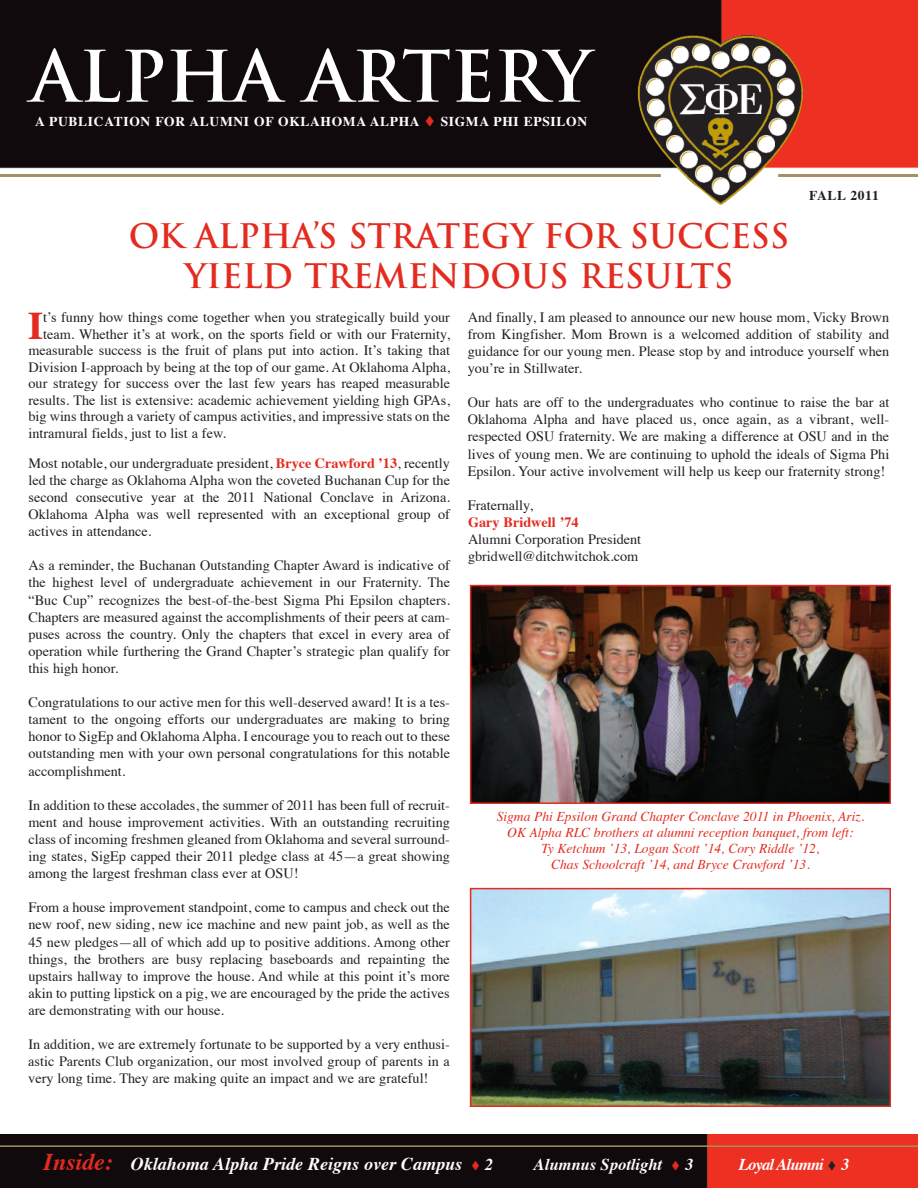
<style>
.page{position:relative;width:918px;height:1188px;background:#fff}
.page>*{position:absolute;margin:0;border:0;box-sizing:border-box;transform-origin:0 0}
.t1{font:700 69px "Trajan";color:#fff}
.t2{font:700 39.15px "Times";color:#e32b20}
.t3{font:700 33px/39.6px "Trajan";color:#e32b20;text-align:center}
.t4{font:italic 700 18px "Times";color:#fff}
.t5{font:italic 700 16.5px "Times";color:#fff}
.t6{font:italic 700 16.5px "Times";letter-spacing:-.05em;color:#fff}
.t7{font:14.25px/17.1px "Times";color:#231f20;text-align:justify}
.t8{font:700 14.25px "Times";color:#e32b20}
.t9{font:italic 13.5px/16.2px "Times";color:#e32b20;text-align:center}
.t10{font:700 13.5px "Times";letter-spacing:.05em;color:#fff}
.t11{font:700 13.5px "Times";letter-spacing:.05em;color:#231f20}
.s1{color:#e32b20}
.s2{font-weight:700;color:#e32b20}
.s3{font-size:24px;color:#e32b20}
.s4{font-size:16.5px}
.s5{color:#231f20}
</style>
<div class="page">
<img style="left:0;top:0;width:918px;height:169px">
<hr style="left:0;top:174px;width:661px;height:3px;background:#a29161">
<img style="left:0;top:1134px;width:918px;height:54px">
<hr style="left:0;top:1145px;width:918px;height:2px;background:#a29161">
<hr style="left:778px;top:174px;width:140px;height:3px;background:#a29161">
<img style="left:638px;top:35px;width:165px;height:170px">
<img style="left:473px;top:588px;width:415px;height:213px">
<div style="left:470px;top:585px;width:421px;height:219px;border:2px solid #e32b20"></div>
<img style="left:473px;top:891px;width:415px;height:213px">
<div style="left:470px;top:888px;width:421px;height:219px;border:2px solid #e32b20"></div>
<h1 class="t1" style="left:31px;top:37px;width:562px">ALPHA ARTERY</h1>
<p class="t10" style="left:35px;top:115px;width:553px">A PUBLICATION FOR ALUMNI OF OKLAHOMA ALPHA <span class="s1">▼</span> SIGMA PHI EPSILON</p>
<h3 class="t3" style="left:129px;top:217px;width:662px">OK ALPHA’S STRATEGY FOR SUCCESS<br>YIELD TREMENDOUS RESULTS</h3>
<p class="t11" style="left:809px;top:190px;width:71px">FALL 2011</p>
<h2 class="t2" style="left:28px;top:309px;width:17px">I</h2>
<p class="t7" style="left:43px;top:310px;width:408px">t’s funny how things come together when you strategically build your</p>
<p class="t7" style="left:43px;top:327px;width:408px">team. Whether it’s at work, on the sports field or with our Fraternity,</p>
<p class="t7" style="left:28px;top:343px;width:423px">measurable success is the fruit of plans put into action. It’s taking that</p>
<p class="t7" style="left:28px;top:360px;width:423px">Division I-approach by being at the top of our game. At Oklahoma Alpha,</p>
<p class="t7" style="left:28px;top:376px;width:423px">our strategy for success over the last few years has reaped measurable</p>
<p class="t7" style="left:28px;top:393px;width:423px">results. The list is extensive: academic achievement yielding high GPAs,</p>
<p class="t7" style="left:28px;top:409px;width:423px">big wins through a variety of campus activities, and impressive stats on the</p>
<p class="t7" style="left:28px;top:426px;width:199px">intramural fields, just to list a few.</p>
<p class="t7" style="left:28px;top:456px;width:423px">Most notable, our undergraduate president, <span class="s2">BRYCE CRAWFORD ’13</span>, recently led the charge as Oklahoma Alpha won the coveted Buchanan Cup for the second consecutive year at the 2011 National Conclave in Arizona.<br>Oklahoma Alpha was well represented with an exceptional group of actives in attendance.</p>
<p class="t7" style="left:28px;top:558px;width:423px">As a reminder, the Buchanan Outstanding Chapter Award is indicative of the highest level of undergraduate achievement in our Fraternity. The “Buc Cup” recognizes the best-of-the-best Sigma Phi Epsilon chapters.<br>Chapters are measured against the accomplishments of their peers at cam&shy;puses across the country. Only the chapters that excel in every area of operation while furthering the Grand Chapter’s strategic plan qualify for this high honor.</p>
<p class="t7" style="left:28px;top:695px;width:423px">Congratulations to our active men for this well-deserved award! It is a tes&shy;tament to the ongoing efforts our undergraduates are making to bring honor to SigEp and Oklahoma Alpha. I encourage you to reach out to these outstanding men with your own personal congratulations for this notable accomplishment.</p>
<p class="t7" style="left:28px;top:798px;width:423px">In addition to these accolades, the summer of 2011 has been full of recruit&shy;ment and house improvement activities. With an outstanding recruiting class of incoming freshmen gleaned from Oklahoma and several surround&shy;ing states, SigEp capped their 2011 pledge class at 45—a great showing among the largest freshman class ever at OSU!</p>
<p class="t7" style="left:28px;top:900px;width:423px">From a house improvement standpoint, come to campus and check out the new roof, new siding, new ice machine and new paint job, as well as the 45 new pledges—all of which add up to positive additions. Among other things, the brothers are busy replacing baseboards and repainting the upstairs hallway to improve the house. And while at this point it’s more akin to putting lipstick on a pig, we are encouraged by the pride the actives are demonstrating with our house.</p>
<p class="t7" style="left:28px;top:1037px;width:423px">In addition, we are extremely fortunate to be supported by a very enthusi&shy;astic Parents Club organization, our most involved group of parents in a very long time. They are making quite an impact and we are grateful!</p>
<p class="t7" style="left:468px;top:310px;width:423px">And finally, I am pleased to announce our new house mom, Vicky Brown from Kingfisher. Mom Brown is a welcomed addition of stability and guidance for our young men. Please stop by and introduce yourself when you’re in Stillwater.</p>
<p class="t7" style="left:468px;top:395px;width:423px">Our hats are off to the undergraduates who continue to raise the bar at Oklahoma Alpha and have placed us, once again, as a vibrant, well&shy;respected OSU fraternity. We are making a difference at OSU and in the lives of young men. We are continuing to uphold the ideals of Sigma Phi Epsilon. Your active involvement will help us keep our fraternity strong!</p>
<p class="t7" style="left:468px;top:498px;width:67px">Fraternally,</p>
<p class="t8" style="left:468px;top:516px;width:112px">GARY BRIDWELL ’74</p>
<p class="t7" style="left:468px;top:532px;width:175px">Alumni Corporation President gbridwell@ditchwitchok.com</p>
<p class="t9" style="left:497px;top:809px;width:369px">Sigma Phi Epsilon Grand Chapter Conclave 2011 in Phoenix, Ariz.<br>OK Alpha RLC brothers at alumni reception banquet, from left:<br>Ty Ketchum ’13, Logan Scott ’14, Cory Riddle ’12,<br>Chas Schoolcraft ’14, and Bryce Crawford ’13.</p>
<p class="t4" style="left:43px;top:1156px;width:452px"><span class="s3">Inside:</span> Oklahoma Alpha Pride Reigns over Campus <span class="s1">▼</span> <span class="s4">2</span></p>
<p class="t5" style="left:534px;top:1157px;width:161px">Alumnus Spotlight <span class="s1">▼</span> 3</p>
<p class="t6" style="left:739px;top:1157px;width:112px">Loyal Alumni <span class="s5">▼</span> 3</p>
</div>
